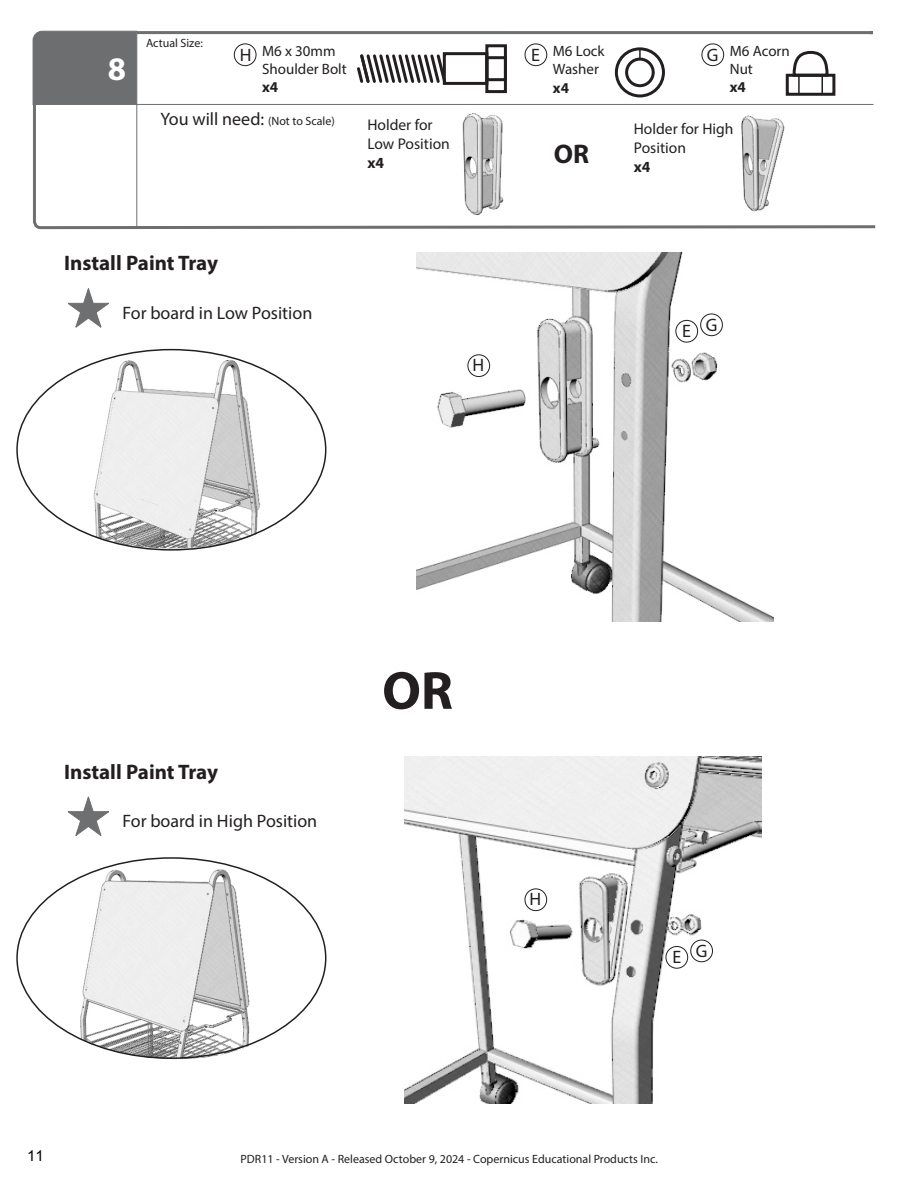
<style>
.page{position:relative;width:918px;height:1188px;background:#fff}
.page>*{position:absolute;margin:0;border:0;box-sizing:border-box;transform-origin:0 0}
.t1{font:700 54px "Myriad Pro";color:#231f20}
.t2{font:700 33px "Myriad Pro";color:#fff}
.t3{font:700 27px "Myriad Pro";color:#231f20}
.t4{font:700 21px "Myriad Pro";color:#231f20}
.t5{font:18px "Myriad Pro";color:#231f20}
.t6{font:15.6px/18.8px "Myriad Pro";color:#231f20}
.t7{font:700 15.6px "Myriad Pro";color:#231f20}
.t8{font:15px/18px "Myriad Pro";color:#231f20}
.t9{font:700 15px "Myriad Pro";color:#231f20}
.t10{font:15px "Arial";color:#000}
.t11{font:12px "Myriad Pro";color:#231f20}
.s1{font-size:18px}
.s2{font-size:12px}
</style>
<div class="page">
<img style="left:404px;top:756px;width:357px;height:348px">
<img style="left:44px;top:860px;width:237px;height:200px">
<img style="left:416px;top:252px;width:358px;height:369px">
<div style="left:33px;top:31px;width:104px;height:70px;background:#6d6e70"></div>
<svg style="left:32px;top:101px;width:844px;height:129px"></svg>
<hr style="left:137px;top:31px;width:736px;height:3px;background:#6d6f71">
<hr style="left:136px;top:104px;width:1px;height:124px;background:#6d6f71">
<hr style="left:137px;top:104px;width:737px;height:1px;background:#6d6f71">
<img style="left:61px;top:351px;width:226px;height:200px">
<svg style="left:67px;top:288px;width:42px;height:40px"></svg>
<svg style="left:67px;top:796px;width:42px;height:40px"></svg>
<div style="left:468px;top:354px;width:22px;height:23px;background:#fff;border:1px solid #231f20;border-radius:50%"></div>
<div style="left:525px;top:889px;width:22px;height:22px;background:#fff;border:1px solid #231f20;border-radius:50%"></div>
<div style="left:675px;top:320px;width:23px;height:23px;background:#fff;border:1px solid #231f20;border-radius:50%"></div>
<div style="left:666px;top:946px;width:22px;height:23px;background:#fff;border:1px solid #231f20;border-radius:50%"></div>
<div style="left:700px;top:314px;width:23px;height:22px;background:#fff;border:1px solid #231f20;border-radius:50%"></div>
<div style="left:690px;top:940px;width:23px;height:22px;background:#fff;border:1px solid #231f20;border-radius:50%"></div>
<svg style="left:357px;top:52px;width:86px;height:33px"></svg>
<div style="left:485px;top:44px;width:22px;height:49px;border:3px solid #231f20"></div>
<div style="left:485px;top:56px;width:22px;height:25px;border:3px solid #231f20"></div>
<div style="left:443px;top:52px;width:45px;height:33px;border:3px solid #231f20"></div>
<div style="left:234px;top:44px;width:22px;height:22px;background:#fff;border:1px solid #231f20;border-radius:50%"></div>
<div style="left:625px;top:58px;width:30px;height:29px;border:3px solid #231f20;border-radius:50%"></div>
<div style="left:615px;top:47px;width:50px;height:50px;border:3px solid #231f20;border-radius:50%"></div>
<svg style="left:639px;top:49px;width:2px;height:10px"></svg>
<div style="left:798px;top:75px;width:25px;height:20px;border:1px solid #231f20"></div>
<div style="left:786px;top:74px;width:49px;height:22px;border:3px solid #231f20"></div>
<svg style="left:791px;top:50px;width:39px;height:28px"></svg>
<div style="left:525px;top:44px;width:22px;height:22px;background:#fff;border:1px solid #231f20;border-radius:50%"></div>
<div style="left:702px;top:44px;width:22px;height:22px;background:#fff;border:1px solid #231f20;border-radius:50%"></div>
<h2 class="t2" style="left:108px;top:56px;width:20px">8</h2>
<p class="t11" style="left:146px;top:38px;width:58px">Actual Size:</p>
<p class="t8" style="left:262px;top:43px;width:86px;text-indent:-22px"><span class="s1">H</span> M6 x 30mm<br>Shoulder Bolt</p>
<p class="t9" style="left:262px;top:81px;width:18px">x4</p>
<h3 class="t5" style="left:161px;top:112px;width:176px">You will need: <span class="s2">(Not to Scale)</span></h3>
<h3 class="t6" style="left:367px;top:117px;width:84px">Holder for<br>Low Position</h3>
<h3 class="t7" style="left:367px;top:156px;width:18px">x4</h3>
<h3 class="t4" style="left:64px;top:255px;width:155px">Install Paint Tray</h3>
<h3 class="t5" style="left:123px;top:305px;width:191px">For board in Low Position</h3>
<h3 class="t5" style="left:472px;top:357px;width:13px">H</h3>
<p class="t8" style="left:553px;top:43px;width:53px;text-indent:-22px"><span class="s1">E</span> M6 Lock<br>Washer</p>
<p class="t9" style="left:553px;top:82px;width:18px">x4</p>
<h3 class="t3" style="left:554px;top:142px;width:37px">OR</h3>
<p class="t8" style="left:730px;top:43px;width:62px;text-indent:-23px"><span class="s1">G</span> M6 Acorn<br>Nut</p>
<p class="t9" style="left:730px;top:81px;width:18px">x4</p>
<h3 class="t6" style="left:634px;top:121px;width:101px">Holder for High<br>Position</h3>
<h3 class="t7" style="left:634px;top:160px;width:18px">x4</h3>
<h3 class="t5" style="left:682px;top:323px;width:10px">E</h3>
<h3 class="t5" style="left:706px;top:317px;width:13px">G</h3>
<h3 class="t4" style="left:64px;top:763px;width:155px">Install Paint Tray</h3>
<h3 class="t5" style="left:123px;top:814px;width:196px">For board in High Position</h3>
<h1 class="t1" style="left:382px;top:668px;width:72px">OR</h1>
<h3 class="t5" style="left:529px;top:891px;width:13px">H</h3>
<h3 class="t5" style="left:672px;top:950px;width:10px">E</h3>
<h3 class="t5" style="left:696px;top:943px;width:13px">G</h3>
<p class="t10" style="left:27px;top:1150px;width:18px">11</p>
<p class="t11" style="left:241px;top:1154px;width:419px">PDR11 - Version A - Released October 9, 2024 - Copernicus Educational Products Inc.</p>
</div>
